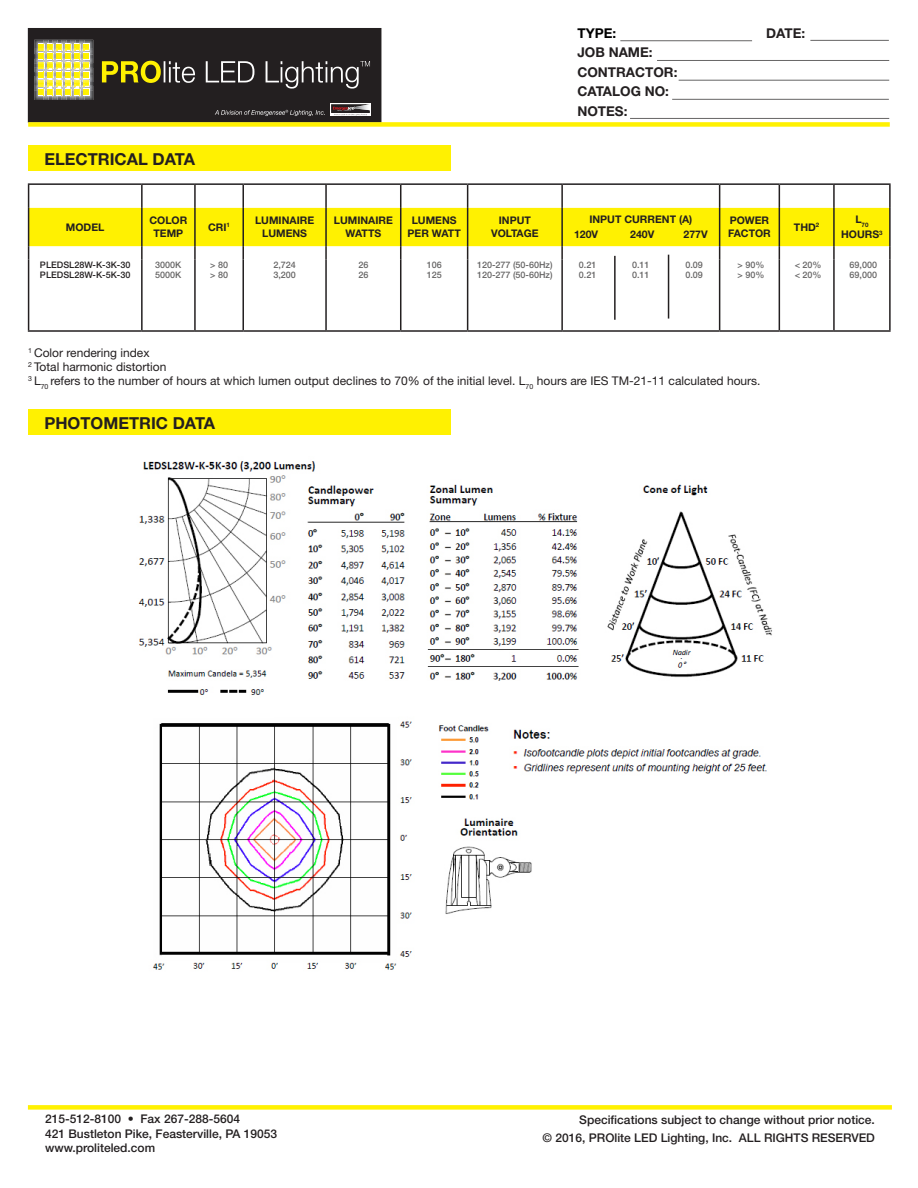
<style>
.page{position:relative;width:918px;height:1188px;background:#fff}
.page>*{position:absolute;margin:0;border:0;box-sizing:border-box;transform-origin:0 0}
.t1{font:700 16.5px "Helvetica Neue LT Std";color:#231f20}
.t2{font:700 13.5px/19.5px "Helvetica Neue LT Std";color:#231f20}
.t3{font:700 13.5px "Helvetica Neue LT Std";color:#000}
.t4{font:500 12px/14.4px "Helvetica Neue LT Std";color:#231f20;text-align:right}
.t5{font:12px "Helvetica Neue LT Std";color:#231f20}
.t6{font:700 10.5px/12.6px "Helvetica Neue LT Std";color:#231f20;text-align:center}
.t7{font:500 9px/10.8px "Helvetica Neue LT Std";color:#666565}
.t8{font:500 9px "Helvetica Neue LT Std";color:#231f20}
.t9{font:700 6.15px "Helvetica Neue LT Std";color:#231f20}
</style>
<div class="page">
<svg style="left:29px;top:260px;width:752px;height:70px"></svg>
<hr style="left:28px;top:183px;width:114px;height:2px;background:#231f20">
<hr style="left:28px;top:260px;width:1px;height:70px;background:#231f20">
<hr style="left:28px;top:330px;width:114px;height:2px;background:#231f20">
<hr style="left:142px;top:183px;width:53px;height:2px;background:#231f20">
<hr style="left:195px;top:183px;width:48px;height:2px;background:#231f20">
<hr style="left:243px;top:183px;width:83px;height:2px;background:#231f20">
<hr style="left:326px;top:183px;width:75px;height:2px;background:#231f20">
<hr style="left:401px;top:183px;width:67px;height:2px;background:#231f20">
<hr style="left:468px;top:183px;width:94px;height:2px;background:#231f20">
<hr style="left:562px;top:183px;width:158px;height:2px;background:#231f20">
<hr style="left:720px;top:183px;width:59px;height:2px;background:#231f20">
<hr style="left:779px;top:183px;width:55px;height:2px;background:#231f20">
<hr style="left:834px;top:183px;width:57px;height:2px;background:#231f20">
<svg style="left:28px;top:185px;width:863px;height:75px"></svg>
<hr style="left:141px;top:260px;width:2px;height:70px;background:#231f20">
<hr style="left:194px;top:260px;width:2px;height:70px;background:#231f20">
<hr style="left:242px;top:260px;width:2px;height:70px;background:#231f20">
<hr style="left:325px;top:260px;width:2px;height:70px;background:#231f20">
<hr style="left:400px;top:260px;width:1px;height:70px;background:#231f20">
<hr style="left:467px;top:260px;width:1px;height:70px;background:#231f20">
<hr style="left:561px;top:260px;width:2px;height:70px;background:#231f20">
<hr style="left:719px;top:260px;width:1px;height:70px;background:#231f20">
<hr style="left:779px;top:260px;width:1px;height:70px;background:#231f20">
<hr style="left:833px;top:260px;width:2px;height:70px;background:#231f20">
<hr style="left:889px;top:260px;width:2px;height:70px;background:#231f20">
<hr style="left:142px;top:330px;width:53px;height:2px;background:#231f20">
<hr style="left:195px;top:330px;width:48px;height:2px;background:#231f20">
<hr style="left:243px;top:330px;width:83px;height:2px;background:#231f20">
<hr style="left:326px;top:330px;width:75px;height:2px;background:#231f20">
<hr style="left:401px;top:330px;width:67px;height:2px;background:#231f20">
<hr style="left:468px;top:330px;width:94px;height:2px;background:#231f20">
<hr style="left:562px;top:330px;width:158px;height:2px;background:#231f20">
<hr style="left:720px;top:330px;width:59px;height:2px;background:#231f20">
<hr style="left:779px;top:330px;width:55px;height:2px;background:#231f20">
<hr style="left:834px;top:330px;width:57px;height:2px;background:#231f20">
<div style="left:28px;top:146px;width:423px;height:25px;background:#fff101"></div>
<img style="left:138px;top:461px;width:634px;height:509px">
<div style="left:28px;top:410px;width:423px;height:25px;background:#fff101"></div>
<hr style="left:614px;top:256px;width:2px;height:64px;background:#231f20">
<hr style="left:668px;top:255px;width:1px;height:64px;background:#231f20">
<svg style="left:28px;top:28px;width:354px;height:94px;background:#433f31"></svg>
<div style="left:28px;top:122px;width:862px;height:5px;background:#fff101"></div>
<hr style="left:620px;top:40px;width:132px;height:1px;background:#666565">
<hr style="left:657px;top:60px;width:232px;height:1px;background:#666565">
<hr style="left:679px;top:80px;width:210px;height:1px;background:#666565">
<hr style="left:672px;top:99px;width:217px;height:1px;background:#666565">
<hr style="left:630px;top:118px;width:259px;height:1px;background:#666565">
<hr style="left:810px;top:40px;width:79px;height:1px;background:#666565">
<div style="left:28px;top:1105px;width:864px;height:5px;background:#fff101"></div>
<p class="t1" style="left:44px;top:149px;width:152px">ELECTRICAL DATA</p>
<p class="t3" style="left:577px;top:24px;width:40px">TYPE:</p>
<p class="t2" style="left:766px;top:23px;width:41px">DATE:</p>
<p class="t2" style="left:577px;top:42px;width:102px">JOB NAME:<br>CONTRACTOR:<br>CATALOG NO:<br>NOTES:</p>
<p class="t6" style="left:66px;top:221px;width:40px">MODEL</p>
<p class="t6" style="left:149px;top:214px;width:39px">COLOR<br>TEMP</p>
<p class="t6" style="left:208px;top:221px;width:23px">CRI<sup>1</sup></p>
<p class="t6" style="left:255px;top:214px;width:61px">LUMINAIRE<br>LUMENS</p>
<p class="t6" style="left:334px;top:214px;width:61px">LUMINAIRE<br>WATTS</p>
<p class="t6" style="left:408px;top:214px;width:55px">LUMENS<br>PER WATT</p>
<p class="t6" style="left:491px;top:214px;width:49px">INPUT<br>VOLTAGE</p>
<p class="t6" style="left:589px;top:213px;width:105px">INPUT CURRENT (A)</p>
<p class="t6" style="left:574px;top:228px;width:26px">120V</p>
<p class="t6" style="left:630px;top:228px;width:26px">240V</p>
<p class="t6" style="left:684px;top:228px;width:26px">277V</p>
<p class="t6" style="left:728px;top:214px;width:44px;text-align:left">POWER<br>FACTOR</p>
<p class="t6" style="left:794px;top:221px;width:27px">THD<sup>2</sup></p>
<p class="t9" style="left:855px;top:221px;width:15px"><sup>L</sup>70</p>
<p class="t6" style="left:841px;top:228px;width:43px">HOURS<sup>3</sup></p>
<p class="t8" style="left:40px;top:259px;width:92px">PLEDSL28W-K-3K-30</p>
<p class="t8" style="left:40px;top:270px;width:92px">PLEDSL28W-K-5K-30</p>
<p class="t7" style="left:155px;top:259px;width:28px">3000K<br>5000K</p>
<p class="t7" style="left:210px;top:259px;width:19px">&gt; 80 &gt; 80</p>
<p class="t7" style="left:273px;top:259px;width:24px">2,724</p>
<p class="t7" style="left:273px;top:270px;width:24px">3,200</p>
<p class="t7" style="left:358px;top:259px;width:12px">26</p>
<p class="t7" style="left:358px;top:270px;width:12px">26</p>
<p class="t7" style="left:427px;top:259px;width:17px">106</p>
<p class="t7" style="left:427px;top:270px;width:17px">125</p>
<p class="t7" style="left:477px;top:259px;width:77px">120-277 (50-60Hz)<br>120-277 (50-60Hz)</p>
<p class="t7" style="left:579px;top:259px;width:19px">0.21</p>
<p class="t7" style="left:579px;top:270px;width:19px">0.21</p>
<p class="t7" style="left:632px;top:259px;width:19px">0.11</p>
<p class="t7" style="left:632px;top:270px;width:19px">0.11</p>
<p class="t7" style="left:685px;top:259px;width:19px">0.09</p>
<p class="t7" style="left:685px;top:270px;width:19px">0.09</p>
<p class="t7" style="left:738px;top:259px;width:28px">&gt; 90%</p>
<p class="t7" style="left:738px;top:270px;width:28px">&gt; 90%</p>
<p class="t7" style="left:795px;top:259px;width:28px">&lt; 20%</p>
<p class="t7" style="left:795px;top:270px;width:28px">&lt; 20%</p>
<p class="t7" style="left:850px;top:259px;width:29px">69,000</p>
<p class="t7" style="left:850px;top:270px;width:29px">69,000</p>
<p class="t5" style="left:28px;top:345px;width:123px"><sup>1</sup> Color rendering index</p>
<p class="t5" style="left:28px;top:360px;width:140px"><sup>2</sup> Total harmonic distortion</p>
<p class="t5" style="left:28px;top:374px;width:734px"><sup>3</sup> L<sub>70</sub> refers to the number of hours at which lumen output declines to 70% of the initial level. L<sub>70</sub> hours are IES TM-21-11 calculated hours.</p>
<p class="t1" style="left:44px;top:413px;width:172px">PHOTOMETRIC DATA</p>
<p class="t4" style="left:45px;top:1112px;width:234px;text-align:left">215-512-8100 • Fax 267-288-5604<br>421 Bustleton Pike, Feasterville, PA 19053 www.proliteled.com</p>
<p class="t4" style="left:543px;top:1110px;width:334px;line-height:18px">Specifications subject to change without prior notice.<br>© 2016, PROlite LED Lighting, Inc. ALL RIGHTS RESERVED</p>
</div>
